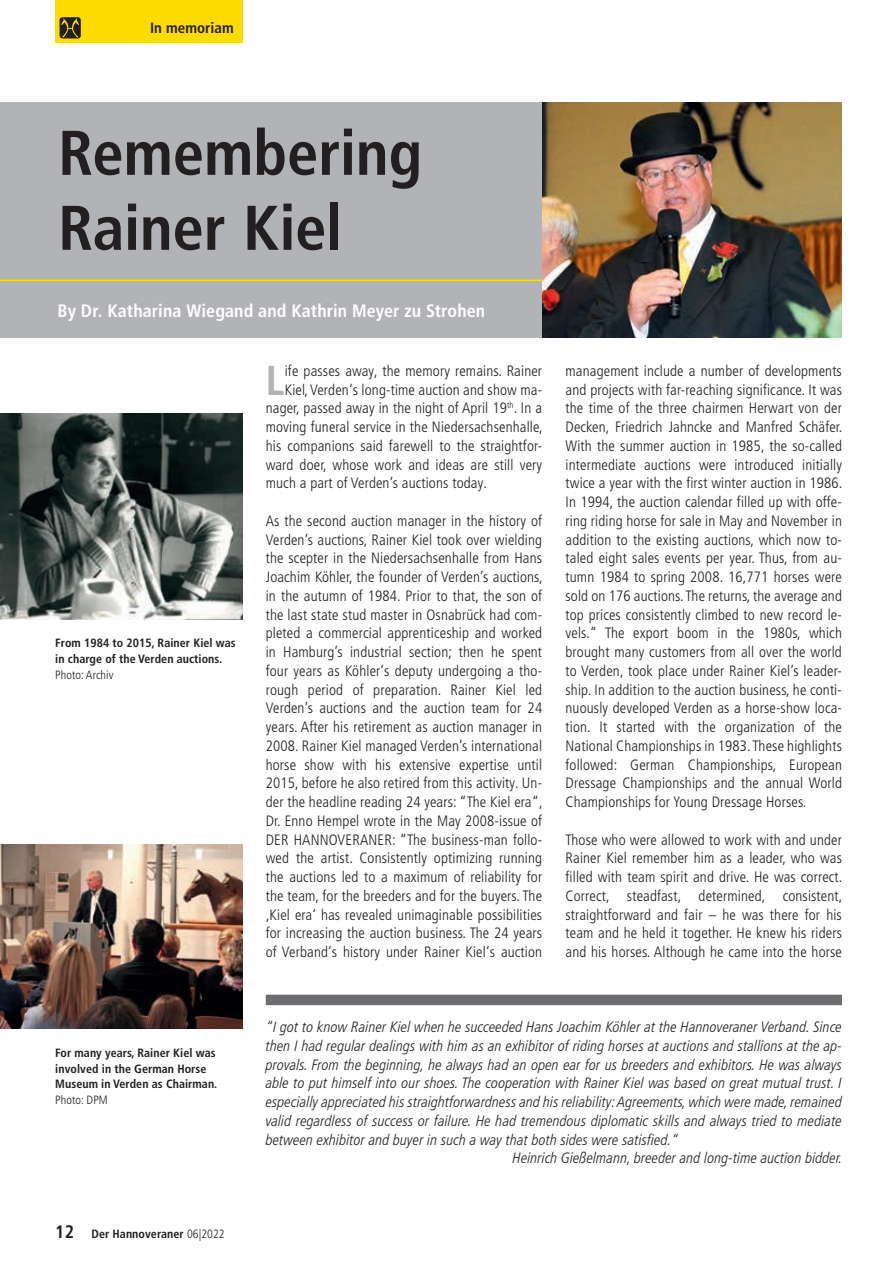
<style>
.page{position:relative;width:893px;height:1263px;background:#fff}
.page>*{position:absolute;margin:0;border:0;box-sizing:border-box;transform-origin:0 0}
.t1{font:700 condensed 63px/75px "Frutiger LT Pro";letter-spacing:-.005em;color:#231f20}
.t2{font:700 condensed 41.85px "Frutiger LT Pro";color:#b2b3b7}
.t3{font:700 condensed 18px "Frutiger LT Pro";letter-spacing:.005em;color:#fff}
.t4{font:300 condensed 15px/18.8px "Frutiger LT Pro";letter-spacing:.01em;color:#231f20;text-align:justify}
.t5{font:italic 300 condensed 15px "Frutiger LT Pro";letter-spacing:.005em;color:#231f20}
.t6{font:700 condensed 15px "Frutiger LT Pro";letter-spacing:.005em;color:#231f20}
.t7{font:700 condensed 12px/15.8px "Frutiger LT Pro";letter-spacing:.005em;color:#231f20}
.t8{font:300 condensed 12px "Frutiger LT Pro";letter-spacing:.005em;color:#231f20}
.s1{font-size:18px}
.s2{font-weight:300}
</style>
<div class="page">
<div style="left:55px;top:0;width:187px;height:43px;background:#ffdc01"></div>
<svg style="left:60px;top:17px;width:21px;height:21px"></svg>
<div style="left:0;top:102px;width:542px;height:236px;background:#b2b3b7"></div>
<hr style="left:0;top:280px;width:542px;height:1px;background:#ffdc01">
<img style="left:542px;top:102px;width:300px;height:236px">
<div style="left:266px;top:995px;width:576px;height:10px;background:#6c6d70"></div>
<img style="left:0;top:413px;width:242px;height:207px">
<img style="left:0;top:845px;width:242px;height:183px">
<p class="t6" style="left:150px;top:19px;width:85px">In memoriam</p>
<h1 class="t1" style="left:58px;top:116px;width:365px">Remembering<br>Rainer Kiel</h1>
<p class="t3" style="left:58px;top:300px;width:429px">By Dr. Katharina Wiegand and Kathrin Meyer zu Strohen</p>
<p class="t7" style="left:55px;top:635px;width:182px">From 1984 to 2015, Rainer Kiel was in charge of the Verden auctions.</p>
<p class="t8" style="left:55px;top:668px;width:60px">Photo: Archiv</p>
<h2 class="t2" style="left:266px;top:355px;width:20px">L</h2>
<p class="t4" style="left:285px;top:361px;width:259px">ife passes away, the memory remains. Rainer</p>
<p class="t4" style="left:285px;top:380px;width:259px">Kiel, Verden‘s long-time auction and show ma-</p>
<p class="t4" style="left:266px;top:399px;width:278px">nager, passed away in the night of April 19<sup>th</sup>. In a</p>
<p class="t4" style="left:266px;top:418px;width:278px">moving funeral service in the Niedersachsenhalle,</p>
<p class="t4" style="left:266px;top:436px;width:278px">his companions said farewell to the straightfor-</p>
<p class="t4" style="left:266px;top:455px;width:278px">ward doer, whose work and ideas are still very</p>
<p class="t4" style="left:266px;top:474px;width:223px">much a part of Verden’s auctions today.</p>
<p class="t4" style="left:266px;top:511px;width:278px">As the second auction manager in the history of Verden’s auctions, Rainer Kiel took over wielding the scepter in the Niedersachsenhalle from Hans Joachim Köhler, the founder of Verden’s auctions, in the autumn of 1984. Prior to that, the son of the last state stud master in Osnabrück had com&shy;pleted a commercial apprenticeship and worked in Hamburg’s industrial section; then he spent four years as Köhler‘s deputy undergoing a tho&shy;rough period of preparation. Rainer Kiel led Verden’s auctions and the auction team for 24 years. After his retirement as auction manager in 2008. Rainer Kiel managed Verden’s international horse show with his extensive expertise until 2015, before he also retired from this activity. Un&shy;der the headline reading 24 years: “The Kiel era“, Dr. Enno Hempel wrote in the May 2008-issue of DER HANNOVERANER: “The business-man follo&shy;wed the artist. Consistently optimizing running the auctions led to a maximum of reliability for the team, for the breeders and for the buyers. The ‚Kiel era‘ has revealed unimaginable possibilities for increasing the auction business. The 24 years of Verband‘s history under Rainer Kiel‘s auction</p>
<p class="t4" style="left:566px;top:361px;width:278px">management include a number of developments and projects with far-reaching significance. It was the time of the three chairmen Herwart von der Decken, Friedrich Jahncke and Manfred Schäfer.<br>With the summer auction in 1985, the so-called intermediate auctions were introduced initially twice a year with the first winter auction in 1986.<br>In 1994, the auction calendar filled up with offe&shy;ring riding horse for sale in May and November in addition to the existing auctions, which now to&shy;taled eight sales events per year. Thus, from au&shy;tumn 1984 to spring 2008. 16,771 horses were sold on 176 auctions. The returns, the average and top prices consistently climbed to new record le&shy;vels.“ The export boom in the 1980s, which brought many customers from all over the world to Verden, took place under Rainer Kiel’s leader&shy;ship. In addition to the auction business, he conti&shy;nuously developed Verden as a horse-show loca&shy;tion. It started with the organization of the National Championships in 1983. These highlights followed: German Championships, European Dressage Championships and the annual World Championships for Young Dressage Horses.</p>
<p class="t4" style="left:566px;top:830px;width:278px">Those who were allowed to work with and under Rainer Kiel remember him as a leader, who was filled with team spirit and drive. He was correct.<br>Correct, steadfast, determined, consistent, straightforward and fair – he was there for his team and he held it together. He knew his riders and his horses. Although he came into the horse</p>
<p class="t7" style="left:55px;top:1045px;width:164px">For many years, Rainer Kiel was involved in the German Horse<br>Museum in Verden as Chairman.</p>
<p class="t8" style="left:55px;top:1093px;width:54px">Photo: DPM</p>
<p class="t7" style="left:55px;top:1226px;width:171px"><span class="s1">12</span> Der Hannoveraner <span class="s2">06|2022</span></p>
<p class="t5" style="left:266px;top:1018px;width:578px">“I got to know Rainer Kiel when he succeeded Hans Joachim Köhler at the Hannoveraner Verband. Since</p>
<p class="t5" style="left:266px;top:1037px;width:578px">then I had regular dealings with him as an exhibitor of riding horses at auctions and stallions at the ap-</p>
<p class="t5" style="left:266px;top:1056px;width:578px">provals. From the beginning, he always had an open ear for us breeders and exhibitors. He was always</p>
<p class="t5" style="left:266px;top:1075px;width:578px">able to put himself into our shoes. The cooperation with Rainer Kiel was based on great mutual trust. I</p>
<p class="t5" style="left:266px;top:1093px;width:578px">especially appreciated his straightforwardness and his reliability: Agreements, which were made, remained</p>
<p class="t5" style="left:266px;top:1112px;width:578px">valid regardless of success or failure. He had tremendous diplomatic skills and always tried to mediate</p>
<p class="t5" style="left:266px;top:1131px;width:414px">between exhibitor and buyer in such a way that both sides were satisfied.“</p>
<p class="t5" style="left:513px;top:1150px;width:331px">Heinrich Gießelmann, breeder and long-time auction bidder.</p>
</div>
